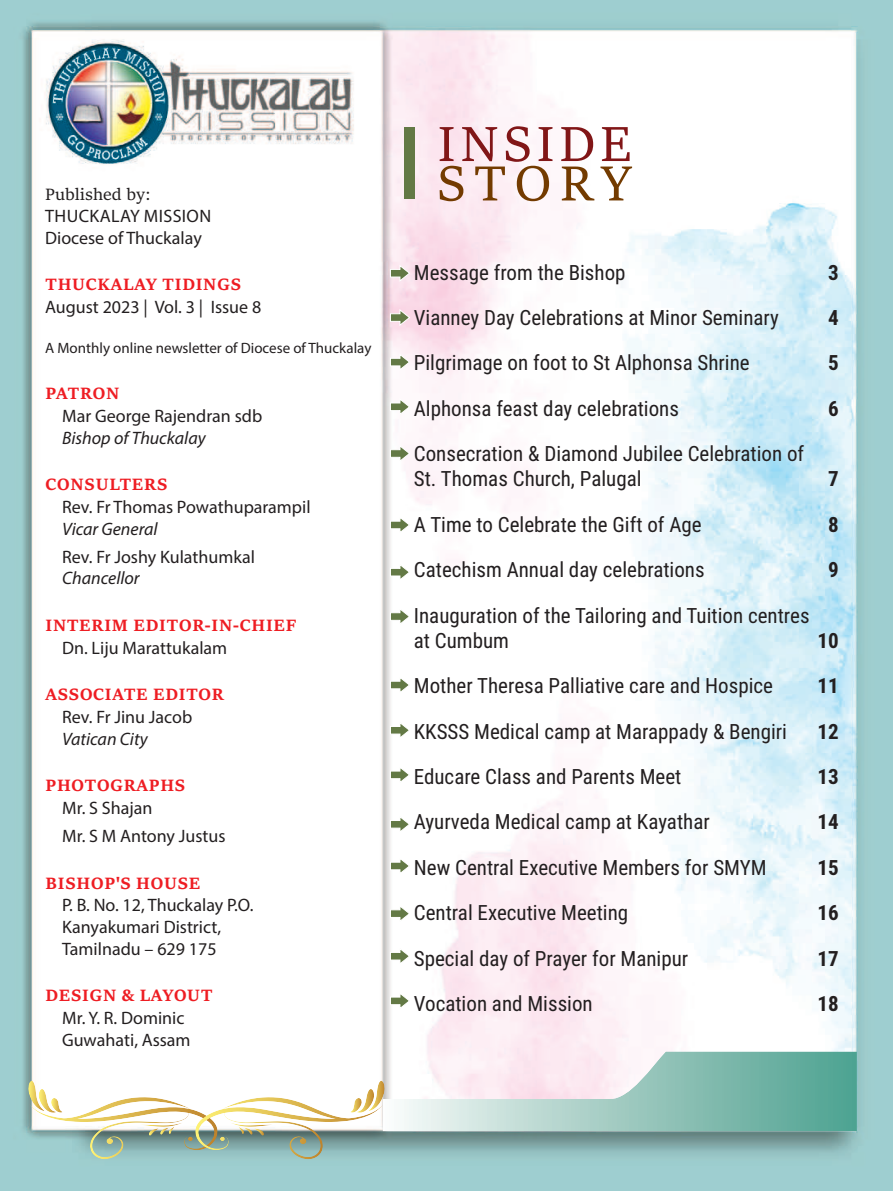
<style>
.page{position:relative;width:893px;height:1191px;background:#fff}
.page>*{position:absolute;margin:0;border:0;box-sizing:border-box;transform-origin:0 0}
.t1{font:54px "Sitka Subheading";letter-spacing:.08em;color:#811617}
.t2{font:54px "Sitka Subheading";letter-spacing:.155em;color:#733b00}
.t3{font:21px/25.2px "Roboto Condensed";color:#231f20}
.t4{font:700 21px "Roboto Condensed";color:#231f20}
.t5{font:18px/21.6px "Myriad Pro";color:#231f20}
.t6{font:700 18px "Sitka Subheading";letter-spacing:.045em;color:#ee1d23}
.t7{font:italic 18px "Myriad Pro";color:#231f20}
.t8{font:18px "Sitka Subheading";color:#231f20}
.t9{font:15px "Myriad Pro";color:#231f20}
</style>
<div class="page">
<img style="left:0;top:0;width:893px;height:1191px">
<div style="left:404px;top:128px;width:11px;height:71px;background:#637945"></div>
<svg style="left:390px;top:264px;width:21px;height:18px"></svg>
<svg style="left:390px;top:308px;width:21px;height:19px"></svg>
<svg style="left:390px;top:397px;width:21px;height:19px"></svg>
<svg style="left:390px;top:353px;width:21px;height:18px"></svg>
<svg style="left:390px;top:444px;width:21px;height:18px"></svg>
<svg style="left:390px;top:516px;width:21px;height:18px"></svg>
<svg style="left:390px;top:563px;width:21px;height:18px"></svg>
<svg style="left:390px;top:721px;width:21px;height:18px"></svg>
<svg style="left:390px;top:765px;width:21px;height:19px"></svg>
<svg style="left:390px;top:815px;width:21px;height:18px"></svg>
<svg style="left:390px;top:857px;width:21px;height:18px"></svg>
<svg style="left:390px;top:904px;width:21px;height:18px"></svg>
<svg style="left:390px;top:947px;width:21px;height:18px"></svg>
<svg style="left:390px;top:991px;width:21px;height:19px"></svg>
<svg style="left:390px;top:676px;width:21px;height:18px"></svg>
<svg style="left:390px;top:607px;width:21px;height:18px"></svg>
<svg style="left:28px;top:1051px;width:829px;height:108px"></svg>
<p class="t8" style="left:45px;top:180px;width:107px">Published by:</p>
<p class="t5" style="left:45px;top:205px;width:168px">THUCKALAY MISSION<br>Diocese of Thuckalay</p>
<p class="t6" style="left:46px;top:271px;width:197px">THUCKALAY TIDINGS</p>
<p class="t5" style="left:45px;top:296px;width:218px">August 2023 | Vol. 3 | Issue 8</p>
<p class="t9" style="left:45px;top:339px;width:328px">A Monthly online newsletter of Diocese of Thuckalay</p>
<p class="t6" style="left:46px;top:380px;width:75px">PATRON</p>
<p class="t5" style="left:62px;top:405px;width:202px">Mar George Rajendran sdb</p>
<p class="t7" style="left:62px;top:426px;width:145px">Bishop of Thuckalay</p>
<p class="t6" style="left:46px;top:471px;width:123px">CONSULTERS</p>
<p class="t5" style="left:62px;top:496px;width:250px">Rev. Fr Thomas Powathuparampil</p>
<p class="t7" style="left:62px;top:517px;width:97px">Vicar General</p>
<p class="t5" style="left:62px;top:545px;width:194px">Rev. Fr Joshy Kulathumkal</p>
<p class="t7" style="left:62px;top:567px;width:79px">Chancellor</p>
<p class="t6" style="left:46px;top:611px;width:252px">INTERIM EDITOR‐IN‐CHIEF</p>
<p class="t5" style="left:62px;top:636px;width:167px">Dn. Liju Marattukalam</p>
<p class="t6" style="left:45px;top:681px;width:180px">ASSOCIATE EDITOR</p>
<p class="t5" style="left:62px;top:706px;width:132px">Rev. Fr Jinu Jacob</p>
<p class="t7" style="left:62px;top:727px;width:87px">Vatican City</p>
<p class="t6" style="left:45px;top:772px;width:141px">PHOTOGRAPHS</p>
<p class="t5" style="left:62px;top:793px;width:165px;line-height:28.2px">Mr. S Shajan<br>Mr. S M Antony Justus</p>
<p class="t6" style="left:45px;top:869px;width:156px">BISHOP'S HOUSE</p>
<p class="t5" style="left:62px;top:894px;width:193px">P. B. No. 12, Thuckalay P.O.<br>Kanyakumari District,<br>Tamilnadu 629 175</p>
<p class="t6" style="left:45px;top:982px;width:168px">DESIGN &amp; LAYOUT</p>
<p class="t5" style="left:62px;top:1006px;width:130px">Mr. Y. R. Dominic<br>Guwahati, Assam</p>
<h1 class="t1" style="left:437px;top:104px;width:196px">INSIDE</h1>
<h1 class="t2" style="left:437px;top:143px;width:197px">STORY</h1>
<p class="t3" style="left:414px;top:259px;width:213px">Message from the Bishop</p>
<p class="t4" style="left:828px;top:257px;width:12px">3</p>
<p class="t3" style="left:414px;top:304px;width:367px">Vianney Day Celebrations at Minor Seminary</p>
<p class="t4" style="left:828px;top:303px;width:12px">4</p>
<p class="t3" style="left:414px;top:350px;width:337px">Pilgrimage on foot to St Alphonsa Shrine</p>
<p class="t4" style="left:828px;top:348px;width:12px">5</p>
<p class="t3" style="left:414px;top:395px;width:267px">Alphonsa feast day celebrations</p>
<p class="t4" style="left:828px;top:394px;width:12px">6</p>
<p class="t3" style="left:414px;top:440px;width:392px">Consecration &amp; Diamond Jubilee Celebration of<br>St. Thomas Church, Palugal</p>
<p class="t4" style="left:828px;top:464px;width:12px">7</p>
<p class="t3" style="left:414px;top:511px;width:289px">A Time to Celebrate the Gift of Age</p>
<p class="t4" style="left:828px;top:509px;width:12px">8</p>
<p class="t3" style="left:414px;top:556px;width:292px">Catechism Annual day celebrations</p>
<p class="t4" style="left:828px;top:555px;width:12px">9</p>
<p class="t3" style="left:414px;top:602px;width:397px">Inauguration of the Tailoring and Tuition centres at Cumbum</p>
<p class="t4" style="left:817px;top:625px;width:23px">10</p>
<p class="t3" style="left:414px;top:672px;width:361px">Mother Theresa Palliative care and Hospice</p>
<p class="t4" style="left:817px;top:671px;width:23px">11</p>
<p class="t3" style="left:414px;top:717px;width:375px">KKSSS Medical camp at Marappady &amp; Bengiri</p>
<p class="t4" style="left:817px;top:716px;width:23px">12</p>
<p class="t3" style="left:414px;top:763px;width:269px">Educare Class and Parents Meet</p>
<p class="t4" style="left:817px;top:762px;width:23px">13</p>
<p class="t3" style="left:414px;top:808px;width:297px">Ayurveda Medical camp at Kayathar</p>
<p class="t4" style="left:817px;top:807px;width:23px">14</p>
<p class="t3" style="left:414px;top:854px;width:354px">New Central Executive Members for SMYM</p>
<p class="t4" style="left:817px;top:852px;width:23px">15</p>
<p class="t3" style="left:414px;top:899px;width:216px">Central Executive Meeting</p>
<p class="t4" style="left:817px;top:898px;width:23px">16</p>
<p class="t3" style="left:414px;top:944px;width:276px">Special day of Prayer for Manipur</p>
<p class="t4" style="left:817px;top:943px;width:23px">17</p>
<p class="t3" style="left:414px;top:990px;width:180px">Vocation and Mission</p>
<p class="t4" style="left:817px;top:988px;width:23px">18</p>
</div>
